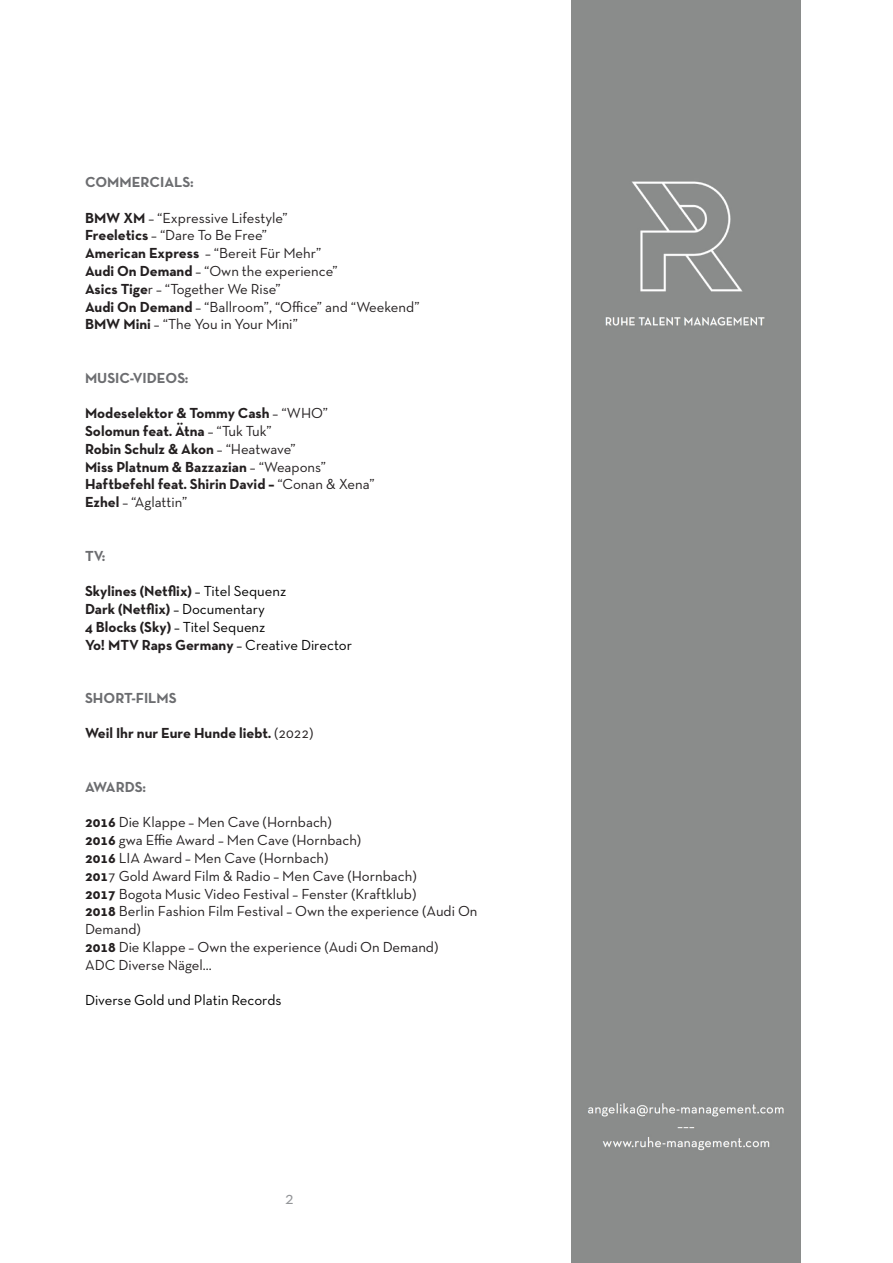
<style>
.page{position:relative;width:893px;height:1263px;background:#fff}
.page>*{position:absolute;margin:0;border:0;box-sizing:border-box;transform-origin:0 0}
.t1{font:18px "Neutra Text TF";color:#939598}
.t2{font:14.85px "Neutra Text TF";color:#231f20}
.t3{font:700 14.85px "Neutra Text TF";color:#231f20}
.t4{font:14.85px "Neutra Text TF";color:#000}
.t5{font:700 14.85px "Neutra Text TF";color:#6c6d70}
.s1{font-weight:700}
.s2{font-weight:400}
.s3{font-weight:400;color:#000}
.s4{font-weight:700;color:#231f20}
</style>
<div class="page">
<div style="left:571px;top:0;width:230px;height:1263px;background:#8a8c8b"></div>
<img style="left:605px;top:181px;width:160px;height:145px">
<img style="left:588px;top:1103px;width:196px;height:48px">
<p class="t5" style="left:85px;top:173px;width:110px">COMMERCIALS:</p>
<p class="t2" style="left:85px;top:209px;width:204px"><span class="s1">BMW XM</span> – “Expressive Lifestyle”</p>
<p class="t2" style="left:85px;top:226px;width:184px"><span class="s1">Freeletics</span> – “Dare To Be Free”</p>
<p class="t2" style="left:85px;top:244px;width:238px"><span class="s1">American Express</span> – “Bereit Für Mehr”</p>
<p class="t2" style="left:85px;top:262px;width:254px"><span class="s1">Audi On Demand</span> – “Own the experience”</p>
<p class="t2" style="left:85px;top:280px;width:197px"><span class="s1">Asics Tige</span>r – “Together We Rise”</p>
<p class="t2" style="left:85px;top:297px;width:336px"><span class="s1">Audi On Demand</span> – “Ballroom”, “Office” and “Weekend”</p>
<p class="t2" style="left:85px;top:315px;width:214px"><span class="s1">BMW Mini</span> – “The You in Your Mini”</p>
<p class="t5" style="left:85px;top:368px;width:105px">MUSIC-VIDEOS:</p>
<p class="t3" style="left:85px;top:404px;width:245px">Modeselektor &amp; Tommy Cash <span class="s2">– “WHO”</span></p>
<p class="t3" style="left:85px;top:422px;width:188px">Solomun feat. Ätna <span class="s2">– “Tuk Tuk”</span></p>
<p class="t3" style="left:85px;top:439px;width:212px">Robin Schulz &amp; Akon <span class="s2">– “Heatwave”</span></p>
<p class="t3" style="left:85px;top:457px;width:242px">Miss Platnum &amp; Bazzazian <span class="s2">– “Weapons”</span></p>
<p class="t3" style="left:85px;top:475px;width:291px">Haftbefehl feat. Shirin David – <span class="s2">“Conan &amp; Xena”</span></p>
<p class="t2" style="left:85px;top:493px;width:104px"><span class="s1">Ezhel</span> – “Aglattin”</p>
<p class="t5" style="left:85px;top:546px;width:22px">TV:</p>
<p class="t3" style="left:85px;top:582px;width:203px">Skylines (Netflix) <span class="s3">– Titel Sequenz</span></p>
<p class="t3" style="left:85px;top:600px;width:181px">Dark (Netflix) <span class="s3">– Documentary</span></p>
<p class="t4" style="left:85px;top:618px;width:182px"><span class="s4">4 Blocks (Sky)</span> – Titel Sequenz</p>
<p class="t3" style="left:85px;top:635px;width:268px">Yo! MTV Raps Germany <span class="s3">– Creative Director</span></p>
<p class="t5" style="left:85px;top:688px;width:93px">SHORT-FILMS</p>
<p class="t3" style="left:85px;top:724px;width:230px">Weil Ihr nur Eure Hunde liebt. <span class="s2">(2022)</span></p>
<p class="t5" style="left:85px;top:777px;width:62px">AWARDS:</p>
<p class="t2" style="left:85px;top:813px;width:248px"><span class="s1">2016</span> Die Klappe – Men Cave (Hornbach)</p>
<p class="t2" style="left:85px;top:831px;width:278px"><span class="s1">2016</span> gwa Effie Award – Men Cave (Hornbach)</p>
<p class="t2" style="left:85px;top:849px;width:245px"><span class="s1">2016</span> LIA Award – Men Cave (Hornbach)</p>
<p class="t2" style="left:85px;top:867px;width:333px"><span class="s1">201</span>7 Gold Award Film &amp; Radio – Men Cave (Hornbach)</p>
<p class="t2" style="left:85px;top:884px;width:333px"><span class="s1">2017</span> Bogota Music Video Festival – Fenster (Kraftklub)</p>
<p class="t2" style="left:85px;top:902px;width:394px"><span class="s1">2018</span> Berlin Fashion Film Festival – Own the experience (Audi On</p>
<p class="t2" style="left:85px;top:920px;width:57px">Demand)</p>
<p class="t2" style="left:85px;top:938px;width:355px"><span class="s1">2018</span> Die Klappe – Own the experience (Audi On Demand)</p>
<p class="t2" style="left:85px;top:955px;width:128px">ADC Diverse Nägel...</p>
<p class="t4" style="left:85px;top:991px;width:198px">Diverse Gold und Platin Records</p>
<p class="t1" style="left:285px;top:1186px;width:11px">2</p>
</div>
